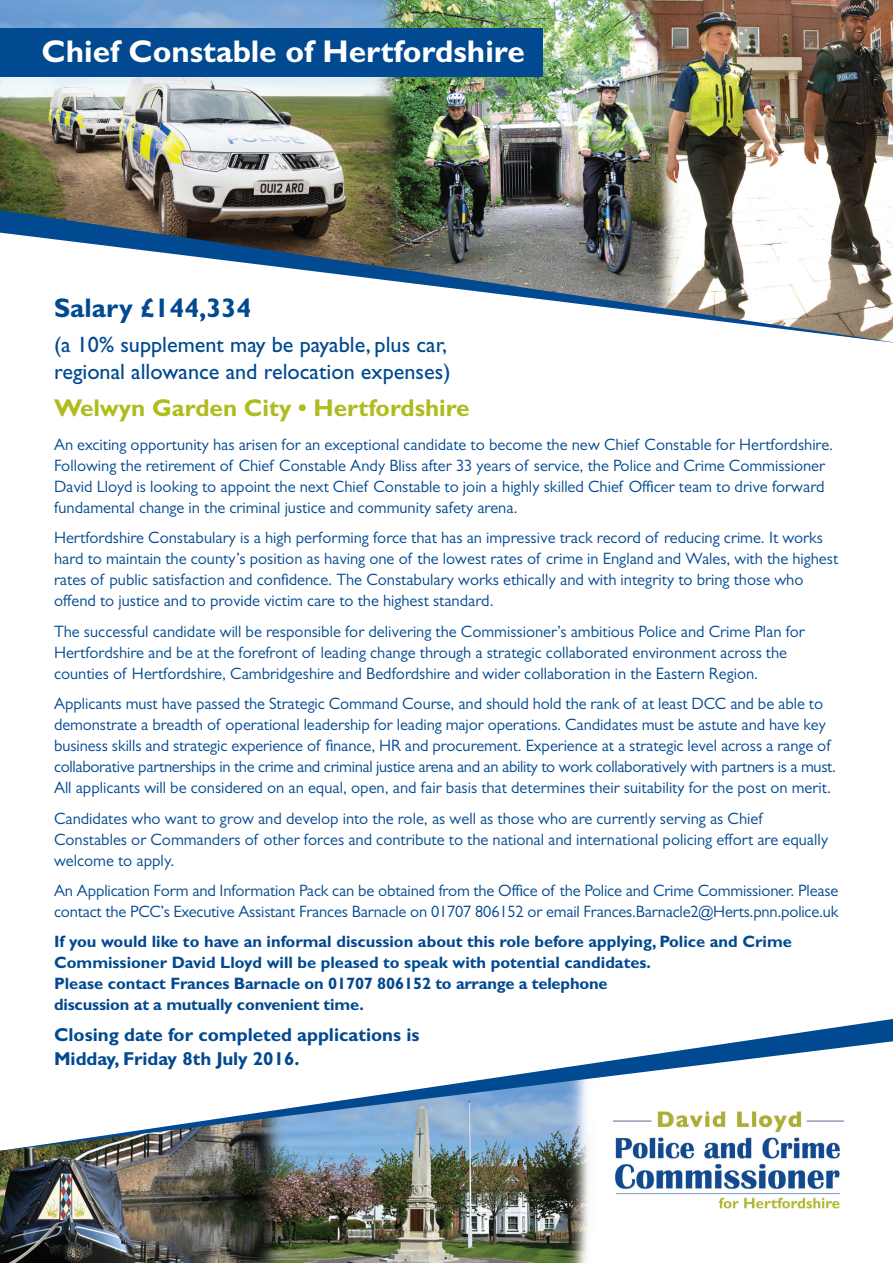
<style>
.page{position:relative;width:893px;height:1263px;background:#fff}
.page>*{position:absolute;margin:0;border:0;box-sizing:border-box;transform-origin:0 0}
.t1{font:700 31.5px "Gill Sans CE";color:#fff}
.t2{font:700 27px "Gill Sans CE";color:#014990}
.t3{font:700 24.3px "Gill Sans CE";color:#b0bb1d}
.t4{font:22.2px/26.7px "Gill Sans CE";color:#014990}
.t5{font:700 18.75px/24px "Gill Sans CE";color:#014990}
.t6{font:16.5px/21px "Gill Sans";color:#014990}
.t7{font:700 16.5px/21px "Gill Sans CE";color:#014990}
</style>
<div class="page">
<img style="left:0;top:0;width:893px;height:343px">
<div style="left:0;top:28px;width:543px;height:49px;background:#014990"></div>
<img style="left:0;top:210px;width:893px;height:132px">
<img style="left:0;top:1151px;width:589px;height:112px">
<svg style="left:0;top:1019px;width:893px;height:132px"></svg>
<img style="left:609px;top:1102px;width:239px;height:107px">
<h1 class="t1" style="left:42px;top:32px;width:485px">Chief Constable of Hertfordshire</h1>
<h2 class="t2" style="left:54px;top:292px;width:199px">Salary £144,334</h2>
<h3 class="t4" style="left:54px;top:331px;width:398px">(a 10% supplement may be payable, plus car, regional allowance and relocation expenses)</h3>
<h3 class="t3" style="left:54px;top:394px;width:417px">Welwyn Garden City • Hertfordshire</h3>
<p class="t6" style="left:54px;top:434px;width:781px">An exciting opportunity has arisen for an exceptional candidate to become the new Chief Constable for Hertfordshire.<br>Following the retirement of Chief Constable Andy Bliss after 33 years of service, the Police and Crime Commissioner David Lloyd is looking to appoint the next Chief Constable to join a highly skilled Chief Officer team to drive forward fundamental change in the criminal justice and community safety arena.</p>
<p class="t6" style="left:54px;top:527px;width:786px">Hertfordshire Constabulary is a high performing force that has an impressive track record of reducing crime. It works hard to maintain the county’s position as having one of the lowest rates of crime in England and Wales, with the highest rates of public satisfaction and confidence. The Constabulary works ethically and with integrity to bring those who offend to justice and to provide victim care to the highest standard.</p>
<p class="t6" style="left:54px;top:621px;width:752px">The successful candidate will be responsible for delivering the Commissioner’s ambitious Police and Crime Plan for<br>Hertfordshire and be at the forefront of leading change through a strategic collaborated environment across the counties of Hertfordshire, Cambridgeshire and Bedfordshire and wider collaboration in the Eastern Region.</p>
<p class="t6" style="left:54px;top:693px;width:783px">Applicants must have passed the Strategic Command Course, and should hold the rank of at least DCC and be able to demonstrate a breadth of operational leadership for leading major operations. Candidates must be astute and have key business skills and strategic experience of finance, HR and procurement. Experience at a strategic level across a range of collaborative partnerships in the crime and criminal justice arena and an ability to work collaboratively with partners is a must.<br>All applicants will be considered on an equal, open, and fair basis that determines their suitability for the post on merit.</p>
<p class="t6" style="left:54px;top:807px;width:776px">Candidates who want to grow and develop into the role, as well as those who are currently serving as Chief<br>Constables or Commanders of other forces and contribute to the national and international policing effort are equally welcome to apply.</p>
<p class="t6" style="left:54px;top:880px;width:786px">An Application Form and Information Pack can be obtained from the Office of the Police and Crime Commissioner. Please contact the PCC’s Executive Assistant Frances Barnacle on 01707 806152 or email Frances.Barnacle2@Herts.pnn.police.uk</p>
<p class="t7" style="left:54px;top:931px;width:739px">If you would like to have an informal discussion about this role before applying, Police and Crime Commissioner David Lloyd will be pleased to speak with potential candidates.<br>Please contact Frances Barnacle on 01707 806152 to arrange a telephone<br>discussion at a mutually convenient time.</p>
<p class="t5" style="left:54px;top:1022px;width:367px">Closing date for completed applications is<br>Midday, Friday 8th July 2016.</p>
</div>
